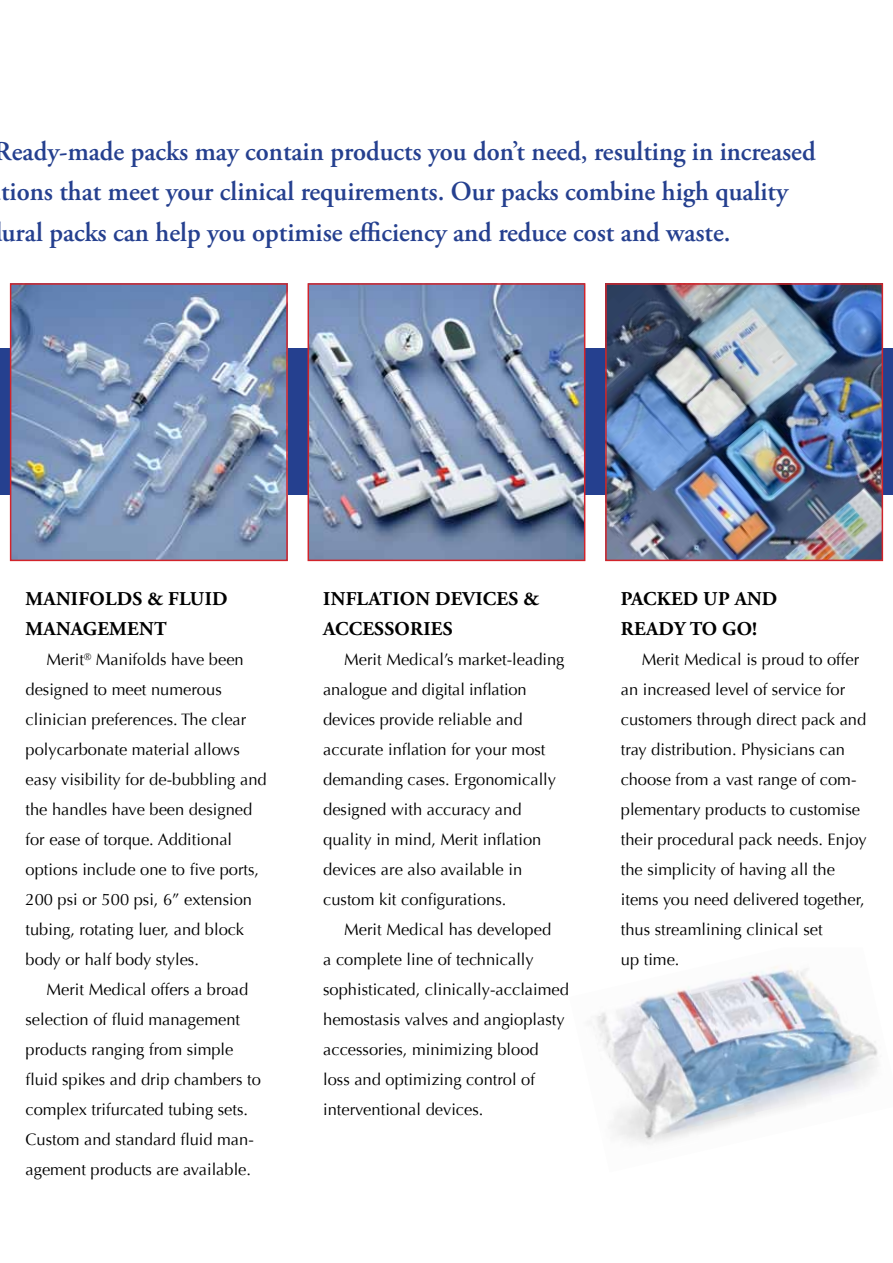
<style>
.page{position:relative;width:893px;height:1263px;background:#fff}
.page>*{position:absolute;margin:0;border:0;box-sizing:border-box;transform-origin:0 0}
.t1{font:600 27.3px/40.5px "Adobe Garamond Pro";color:#25408f}
.t2{font:700 19.5px/30px "Adobe Garamond Pro";letter-spacing:.015em;color:#000}
.t3{font:16.5px/30px "Optima";color:#000}
</style>
<div class="page">
<img style="left:593px;top:966px;width:285px;height:178px">
<div style="left:0;top:348px;width:893px;height:147px;background:#25408f"></div>
<img style="left:13px;top:286px;width:272px;height:272px">
<div style="left:10px;top:283px;width:278px;height:278px;border:2px solid #d2232a"></div>
<img style="left:311px;top:286px;width:271px;height:272px">
<div style="left:308px;top:283px;width:277px;height:278px;border:2px solid #d2232a"></div>
<img style="left:608px;top:286px;width:272px;height:272px">
<div style="left:605px;top:283px;width:278px;height:278px;border:2px solid #d2232a"></div>
<h1 class="t1" style="left:-5px;top:131px;width:822px">Ready-made packs may contain products you don’t need, resulting in increased tions that meet your clinical requirements. Our packs combine high quality ural packs can help you optimise efficiency and reduce cost and waste.</h1>
<p class="t2" style="left:26px;top:584px;width:202px">MANIFOLDS &amp; FLUID<br>MANAGEMENT</p>
<p class="t3" style="left:26px;top:645px;width:243px;text-indent:21px">Merit<sup>®</sup> Manifolds have been designed to meet numerous clinician preferences. The clear polycarbonate material allows easy visibility for de-bubbling and the handles have been designed for ease of torque. Additional options include one to five ports,<br>200 psi or 500 psi, 6” extension tubing, rotating luer, and block body or half body styles.</p>
<p class="t3" style="left:26px;top:975px;width:237px;text-indent:21px">Merit Medical offers a broad selection of fluid management products ranging from simple fluid spikes and drip chambers to complex trifurcated tubing sets.<br>Custom and standard fluid man&shy;agement products are available.</p>
<p class="t2" style="left:323px;top:584px;width:217px">INFLATION DEVICES &amp;<br>ACC</p>
<p class="t2" style="left:362px;top:614px;width:91px">ESS ORIES</p>
<p class="t3" style="left:323px;top:645px;width:243px;text-indent:21px">Merit Medical’s market-leading analogue and digital inflation devices provide reliable and accurate inflation for your most demanding cases. Ergonomically designed with accuracy and quality in mind, Merit inflation devices are also available in custom kit configurations.</p>
<p class="t3" style="left:323px;top:915px;width:247px;text-indent:21px">Merit Medical has developed<br>a complete line of technically sophisticated, clinically-acclaimed hemostasis valves and angioplasty accessories, minimizing blood loss and optimizing control of interventional devices.</p>
<p class="t2" style="left:621px;top:584px;width:157px">PACKED UP AND<br>READY TO GO!</p>
<p class="t3" style="left:621px;top:645px;width:247px;text-indent:21px">Merit Medical is proud to offer an increased level of service for customers through direct pack and tray distribution. Physicians can choose from a vast range of com&shy;plementary products to customise their procedural pack needs. Enjoy the simplicity of having all the items you need delivered together, thus streamlining clinical set<br>up time.</p>
</div>
